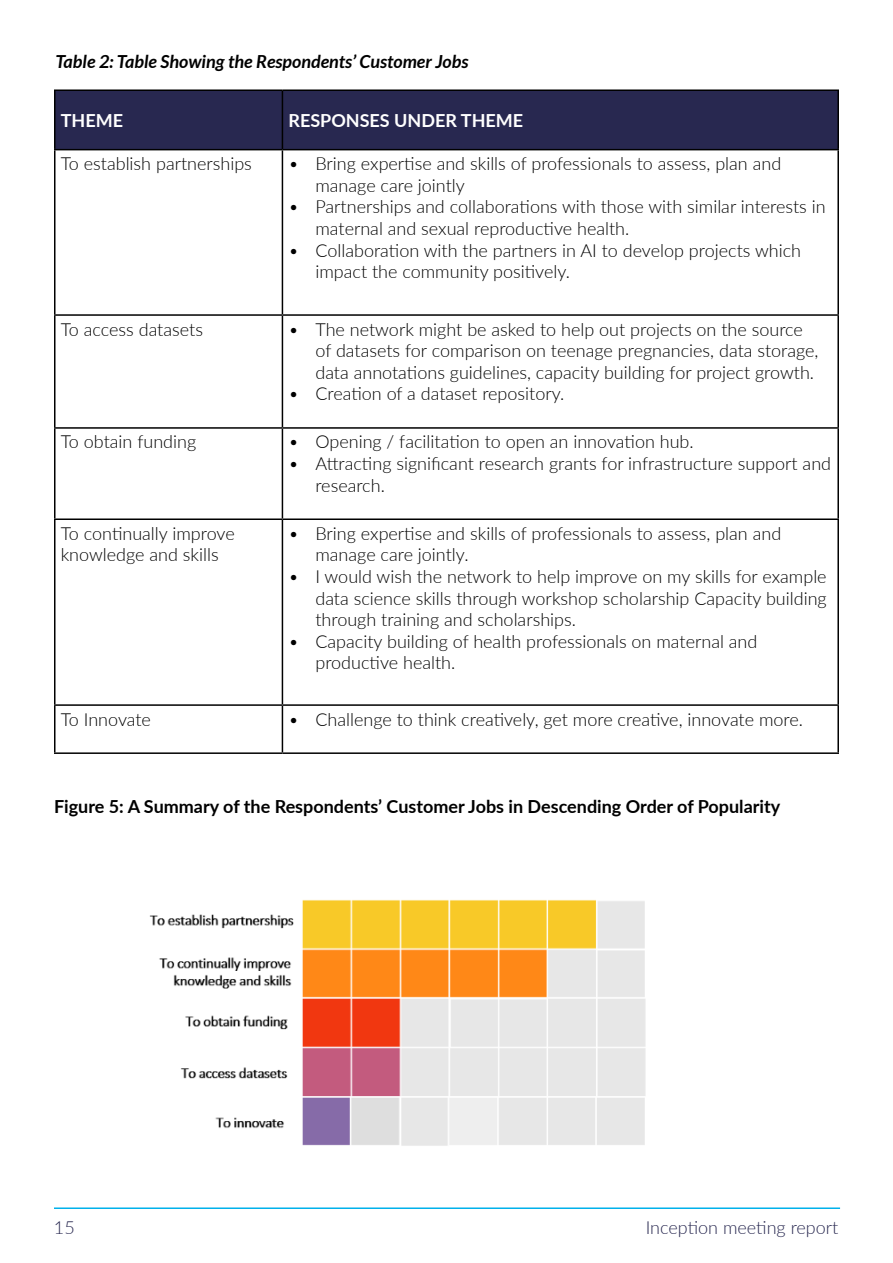
<style>
.page{position:relative;width:893px;height:1263px;background:#fff}
.page>*{position:absolute;margin:0;border:0;box-sizing:border-box;transform-origin:0 0}
.t1{font:300 18px/21.6px "Lato";color:#000}
.t2{font:700 18px "Lato";color:#000}
.t3{font:italic 700 18px "Lato";color:#000}
.t4{font:300 18px "Lato";color:#282850}
.t5{font:700 18px "Lato";color:#fff}
</style>
<div class="page">
<hr style="left:54px;top:1207px;width:786px;height:2px;background:#00b1eb">
<div style="left:56px;top:91px;width:781px;height:58px;background:#282850"></div>
<hr style="left:54px;top:150px;width:2px;height:164px;background:#000">
<hr style="left:282px;top:150px;width:1px;height:164px;background:#000">
<hr style="left:837px;top:150px;width:2px;height:164px;background:#000">
<hr style="left:54px;top:314px;width:228px;height:2px;background:#000">
<hr style="left:54px;top:316px;width:2px;height:111px;background:#000">
<hr style="left:282px;top:314px;width:557px;height:2px;background:#000">
<hr style="left:282px;top:316px;width:1px;height:111px;background:#000">
<hr style="left:837px;top:316px;width:2px;height:111px;background:#000">
<hr style="left:54px;top:427px;width:228px;height:2px;background:#000">
<hr style="left:54px;top:429px;width:2px;height:89px;background:#000">
<hr style="left:282px;top:427px;width:557px;height:2px;background:#000">
<hr style="left:282px;top:429px;width:1px;height:89px;background:#000">
<hr style="left:837px;top:429px;width:2px;height:89px;background:#000">
<hr style="left:54px;top:518px;width:228px;height:2px;background:#000">
<hr style="left:54px;top:520px;width:2px;height:184px;background:#000">
<hr style="left:282px;top:518px;width:557px;height:2px;background:#000">
<hr style="left:282px;top:520px;width:1px;height:184px;background:#000">
<hr style="left:837px;top:520px;width:2px;height:184px;background:#000">
<hr style="left:54px;top:704px;width:228px;height:2px;background:#000">
<hr style="left:54px;top:706px;width:2px;height:46px;background:#000">
<hr style="left:282px;top:704px;width:557px;height:2px;background:#000">
<hr style="left:282px;top:706px;width:1px;height:46px;background:#000">
<hr style="left:837px;top:706px;width:2px;height:46px;background:#000">
<hr style="left:54px;top:752px;width:228px;height:2px;background:#000">
<hr style="left:282px;top:752px;width:557px;height:2px;background:#000">
<hr style="left:54px;top:89px;width:228px;height:2px;background:#000">
<hr style="left:54px;top:91px;width:2px;height:58px;background:#000">
<hr style="left:282px;top:89px;width:557px;height:2px;background:#000">
<hr style="left:282px;top:91px;width:1px;height:58px;background:#000">
<hr style="left:837px;top:91px;width:2px;height:58px;background:#000">
<hr style="left:54px;top:149px;width:228px;height:1px;background:#000">
<hr style="left:282px;top:149px;width:557px;height:1px;background:#000">
<img style="left:149px;top:900px;width:497px;height:246px">
<p class="t3" style="left:56px;top:51px;width:415px">Table 2: Table Showing the Respondents’ Customer Jobs</p>
<p class="t5" style="left:61px;top:109px;width:64px">THEME</p>
<p class="t5" style="left:288px;top:109px;width:236px">RESPONSES UNDER THEME</p>
<p class="t1" style="left:61px;top:152px;width:193px">To establish partnerships</p>
<p class="t1" style="left:315px;top:152px;width:467px;text-indent:-27px">• Bring expertise and skills of professionals to assess, plan and manage care jointly</p>
<p class="t1" style="left:315px;top:196px;width:512px;text-indent:-27px">• Partnerships and collaborations with those with similar interests in maternal and sexual reproductive health.</p>
<p class="t1" style="left:315px;top:239px;width:487px;text-indent:-27px">• Collaboration with the partners in AI to develop projects which impact the community positively.</p>
<p class="t1" style="left:61px;top:318px;width:144px">To access datasets</p>
<p class="t1" style="left:315px;top:318px;width:505px;text-indent:-27px">• The network might be asked to help out projects on the source of datasets for comparison on teenage pregnancies, data storage, data annotations guidelines, capacity building for project growth.</p>
<p class="t1" style="left:288px;top:383px;width:277px">• Creation of a dataset repository.</p>
<p class="t1" style="left:61px;top:431px;width:137px">To obtain funding</p>
<p class="t1" style="left:288px;top:431px;width:407px">• Opening / facilitation to open an innovation hub.</p>
<p class="t1" style="left:315px;top:452px;width:517px;text-indent:-27px">• Attracting significant research grants for infrastructure support and research.</p>
<p class="t1" style="left:61px;top:522px;width:175px">To continually improve knowledge and skills</p>
<p class="t1" style="left:315px;top:522px;width:467px;text-indent:-27px">• Bring expertise and skills of professionals to assess, plan and manage care jointly.</p>
<p class="t1" style="left:315px;top:565px;width:513px;text-align:justify;text-indent:-27px">• I would wish the network to help improve on my skills for example data science skills through workshop scholarship Capacity building through training and scholarships.</p>
<p class="t1" style="left:315px;top:630px;width:443px;text-indent:-27px">• Capacity building of health professionals on maternal and productive health.</p>
<p class="t1" style="left:61px;top:708px;width:92px">To Innovate</p>
<p class="t1" style="left:288px;top:708px;width:516px">• Challenge to think creatively, get more creative, innovate more.</p>
<p class="t2" style="left:54px;top:795px;width:728px">Figure 5: A Summary of the Respondents’ Customer Jobs in Descending Order of Popularity</p>
<p class="t4" style="left:54px;top:1216px;width:22px">15</p>
<p class="t4" style="left:646px;top:1216px;width:194px">Inception meeting report</p>
</div>
